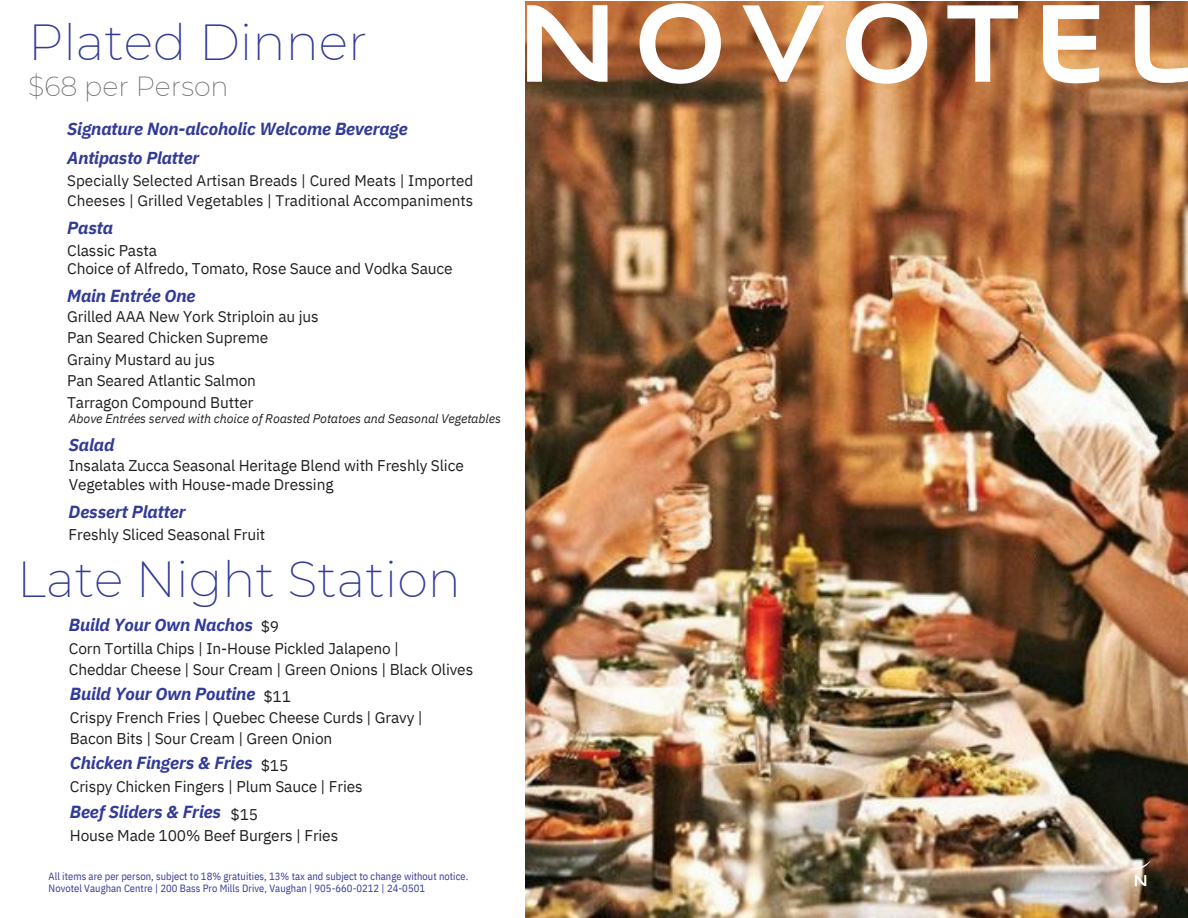
<style>
.page{position:relative;width:1188px;height:918px;background:#fff}
.page>*{position:absolute;margin:0;border:0;box-sizing:border-box;transform-origin:0 0}
.t1{font:200 49.5px "Montserrat";color:#323b97}
.t2{font:200 27px "Montserrat";color:#6d6e70}
.t3{font:italic 700 17.4px "IBM Plex Sans";letter-spacing:-.01em;color:#323b97}
.t4{font:italic 700 17.25px "IBM Plex Sans";letter-spacing:-.01em;color:#323b97}
.t5{font:15.45px/21.3px "IBM Plex Sans";letter-spacing:-.01em;color:#231f20}
.t6{font:15.3px/20.2px "IBM Plex Sans";color:#231f20}
.t7{font:italic 12.45px "IBM Plex Sans";letter-spacing:-.01em;color:#231f20}
.t8{font:10.5px "IBM Plex Sans Cond";letter-spacing:.005em;color:#323b97}
</style>
<div class="page">
<img style="left:526px;top:2px;width:661px;height:916px">
<svg style="left:527px;top:5px;width:81px;height:77px"></svg>
<svg style="left:640px;top:3px;width:81px;height:81px"></svg>
<svg style="left:742px;top:5px;width:82px;height:77px"></svg>
<svg style="left:846px;top:3px;width:81px;height:81px"></svg>
<svg style="left:947px;top:5px;width:71px;height:77px"></svg>
<svg style="left:1043px;top:5px;width:56px;height:78px"></svg>
<svg style="left:1135px;top:55px;width:53px;height:28px"></svg>
<svg style="left:1127px;top:860px;width:24px;height:26px"></svg>
<h3 class="t1" style="left:28px;top:12px;width:341px">Plated Dinner</h3>
<h3 class="t2" style="left:28px;top:70px;width:202px">$68 per Person</h3>
<h1 class="t3" style="left:67px;top:117px;width:342px">Signature Non-alcoholic Welcome Beverage</h1>
<h3 class="t4" style="left:67px;top:146px;width:134px">Antipasto Platter</h3>
<h3 class="t6" style="left:67px;top:170px;width:408px">Specially Selected Artisan Breads | Cured Meats | Imported<br>Cheeses | Grilled Vegetables | Traditional Accompaniments</h3>
<h3 class="t3" style="left:67px;top:216px;width:48px">Pasta</h3>
<h3 class="t5" style="left:67px;top:241px;width:387px;line-height:18px">Classic Pasta<br>Choice of Alfredo, Tomato, Rose Sauce and Vodka Sauce</h3>
<h3 class="t3" style="left:67px;top:284px;width:130px">Main Entrée One</h3>
<h3 class="t5" style="left:67px;top:306px;width:253px">Grilled AAA New York Striploin au jus<br>Pan Seared Chicken Supreme<br>Grainy Mustard au jus<br>Pan Seared Atlantic Salmon<br>Tarragon Compound Butter</h3>
<h3 class="t7" style="left:69px;top:411px;width:434px">Above Entrées served with choice of Roasted Potatoes and Seasonal Vegetables</h3>
<h4 class="t3" style="left:69px;top:433px;width:47px">Salad</h4>
<h4 class="t5" style="left:69px;top:455px;width:397px;line-height:19.2px">Insalata Zucca Seasonal Heritage Blend with Freshly Slice<br>Vegetables with House-made Dressing</h4>
<h3 class="t3" style="left:69px;top:500px;width:118px">Dessert Platter</h3>
<h3 class="t5" style="left:69px;top:524px;width:198px">Freshly Sliced Seasonal Fruit</h3>
<h3 class="t1" style="left:17px;top:549px;width:445px">Late Night Station</h3>
<h3 class="t3" style="left:69px;top:613px;width:186px">Build Your Own Nachos</h3>
<h3 class="t5" style="left:69px;top:637px;width:406px">Corn Tortilla Chips | In-House Pickled Jalapeno |<br>Cheddar Cheese | Sour Cream | Green Onions | Black Olives</h3>
<h3 class="t5" style="left:261px;top:616px;width:20px">$9</h3>
<h3 class="t3" style="left:70px;top:682px;width:187px">Build Your Own Poutine</h3>
<h3 class="t5" style="left:70px;top:706px;width:354px">Crispy French Fries | Quebec Cheese Curds | Gravy |<br>Bacon Bits | Sour Cream | Green Onion</h3>
<p class="t5" style="left:263px;top:686px;width:29px">$11</p>
<h3 class="t3" style="left:70px;top:751px;width:185px">Chicken Fingers &amp; Fries</h3>
<h3 class="t5" style="left:70px;top:775px;width:294px">Crispy Chicken Fingers | Plum Sauce | Fries</h3>
<h3 class="t3" style="left:70px;top:800px;width:153px">Beef Sliders &amp; Fries</h3>
<h3 class="t5" style="left:70px;top:824px;width:270px">House Made 100% Beef Burgers | Fries</h3>
<p class="t5" style="left:261px;top:755px;width:29px">$15</p>
<p class="t5" style="left:231px;top:804px;width:29px">$15</p>
<h2 class="t8" style="left:49px;top:869px;width:421px">All items are per person, subject to 18% gratuities, 13% tax and subject to change without notice.</h2>
<h3 class="t8" style="left:49px;top:882px;width:378px">Novotel Vaughan Centre | 200 Bass Pro Mills Drive, Vaughan | 905-660-0212 | 24-0501</h3>
</div>
